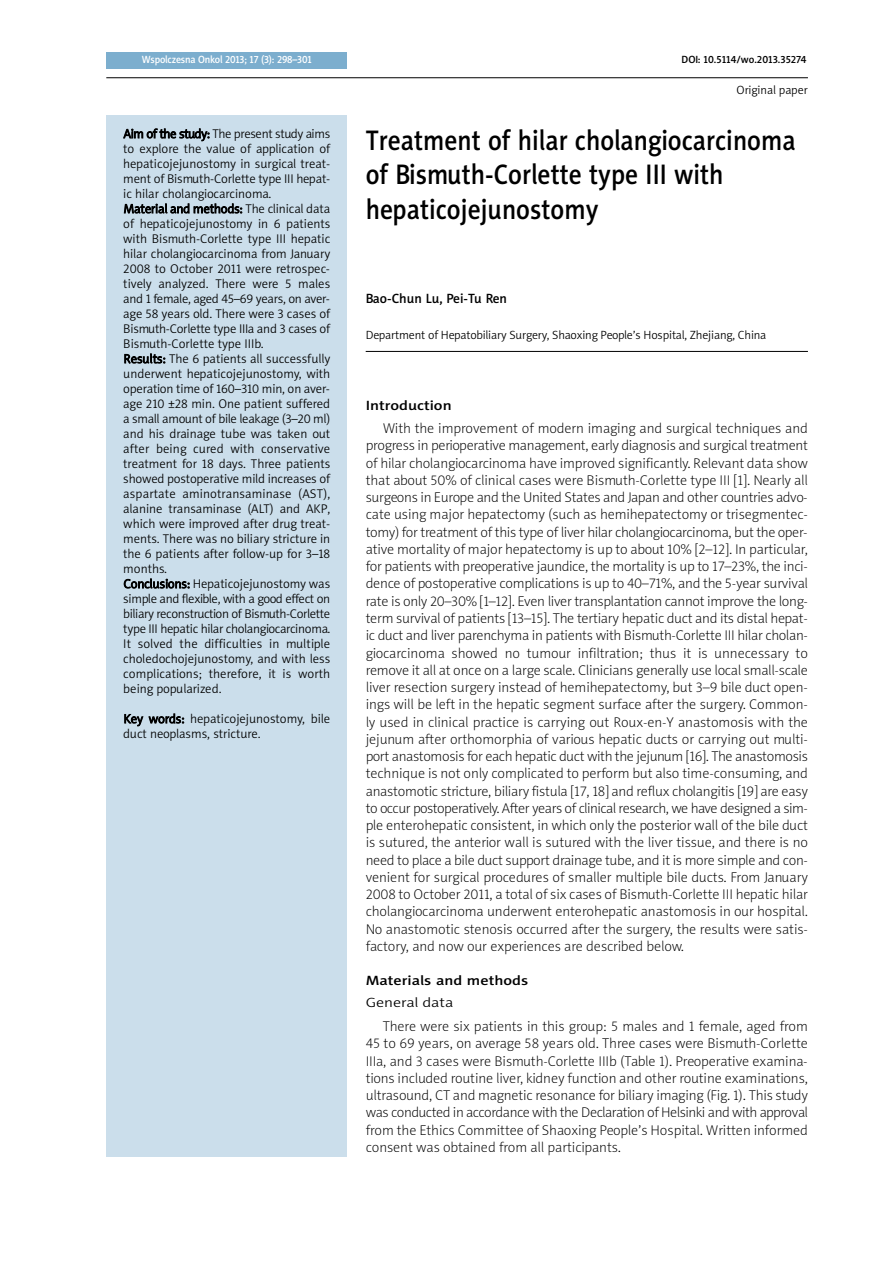
<style>
.page{position:relative;width:893px;height:1263px;background:#fff}
.page>*{position:absolute;margin:0;border:0;box-sizing:border-box;transform-origin:0 0}
.t1{font:28.5px/34.5px "Naomi Sans EFNPS Medium";color:#000;scale:.9 1}
.t2{font:14.25px/17.2px "Naomi Sans EFNPS Thin";color:#000;text-align:justify}
.t3{font:13.5px "Naomi Sans EFNPS Medium";color:#000;scale:1.2 1}
.t4{font:13.5px "Naomi Sans EFNPS Medium";color:#000}
.t5{font:13.5px "Naomi Sans EFNPS Light";color:#000;scale:1.2 1}
.t6{font:12.75px/15px "Naomi Sans EFNPS Light";color:#000}
.t7{font:12px "Naomi Sans EFNPS Light";letter-spacing:-.01em;color:#000}
.t8{font:10.5px "Naomi Sans EFNPS Medium";letter-spacing:-.015em;color:#fff;scale:.95 1}
.t9{font:10.5px "Naomi Sans EFNPS Medium";color:#000}
</style>
<div class="page">
<div style="left:106px;top:115px;width:241px;height:1042px;background:#cbdeeb"></div>
<div style="left:106px;top:52px;width:241px;height:16px;background:#7caece"></div>
<hr style="left:106px;top:77px;width:702px;height:1px;background:#000">
<hr style="left:366px;top:351px;width:442px;height:1px;background:#000">
<p class="t8" style="left:142px;top:55px;width:181px">Wspolczesna Onkol 2013; 17 (3): 298–301</p>
<p class="t6" style="left:123px;top:127px;width:208px">Aim of the study: The present study aims to explore the value of application of hepaticojejunostomy in surgical treat&shy;ment of Bismuth-Corlette type III hepat&shy;ic hilar cholangiocarcinoma.<br>Material and methods: The clinical data of hepaticojejunostomy in 6 patients with Bismuth-Corlette type III hepatic hilar cholangiocarcinoma from January 2008 to October 2011 were retrospec&shy;tively analyzed. There were 5 males and 1 female, aged 45–69 years, on aver&shy;age 58 years old. There were 3 cases of Bismuth-Corlette type IIIa and 3 cases of Bismuth-Corlette type IIIb.<br>Results: The 6 patients all successfully underwent hepaticojejunostomy, with operation time of 160–310 min, on aver&shy;age 210 ±28 min. One patient suffered a small amount of bile leakage (3–20 ml) and his drainage tube was taken out after being cured with conservative treatment for 18 days. Three patients showed postoperative mild increases of aspartate aminotransaminase (AST), alanine transaminase (ALT) and AKP, which were improved after drug treat&shy;ments. There was no biliary stricture in the 6 patients after follow-up for 3–18 months.<br>Conclusions: Hepaticojejunostomy was simple and flexible, with a good effect on biliary reconstruction of Bismuth-Corlette type III hepatic hilar cholangiocarcinoma.<br>It solved the difficulties in multiple choledochojejunostomy, and with less complications; therefore, it is worth being popularized.</p>
<p class="t6" style="left:123px;top:712px;width:208px">Key words: hepaticojejunostomy, bile duct neoplasms, stricture.</p>
<p class="t9" style="left:682px;top:55px;width:126px">DOI: 10.5114/wo.2013.35274</p>
<p class="t7" style="left:736px;top:85px;width:73px">Original paper</p>
<h1 class="t1" style="left:366px;top:125px;width:479px">Treatment of hilar cholangiocarcinoma of Bismuth-Corlette type III with hepaticojejunostomy</h1>
<p class="t4" style="left:366px;top:293px;width:143px">Bao-Chun Lu, Pei-Tu Ren</p>
<p class="t7" style="left:366px;top:331px;width:402px">Department of Hepatobiliary Surgery, Shaoxing People’s Hospital, Zhejiang, China</p>
<p class="t3" style="left:366px;top:400px;width:73px">Introduction</p>
<p class="t2" style="left:366px;top:421px;width:444px;text-indent:17px">With the improvement of modern imaging and surgical techniques and progress in perioperative management, early diagnosis and surgical treatment of hilar cholangiocarcinoma have improved significantly. Relevant data show that about 50% of clinical cases were Bismuth-Corlette type III [1]. Nearly all surgeons in Europe and the United States and Japan and other countries advo&shy;cate using major hepatectomy (such as hemihepatectomy or trisegmentec&shy;tomy) for treatment of this type of liver hilar cholangiocarcinoma, but the oper&shy;ative mortality of major hepatectomy is up to about 10% [2–12]. In particular, for patients with preoperative jaundice, the mortality is up to 17–23%, the inci&shy;dence of postoperative complications is up to 40–71%, and the 5-year survival rate is only 20–30% [1–12]. Even liver transplantation cannot improve the long&shy;term survival of patients [13–15]. The tertiary hepatic duct and its distal hepat&shy;ic duct and liver parenchyma in patients with Bismuth-Corlette III hilar cholan&shy;giocarcinoma showed no tumour infiltration; thus it is unnecessary to remove it all at once on a large scale. Clinicians generally use local small-scale liver resection surgery instead of hemihepatectomy, but 3–9 bile duct open&shy;ings will be left in the hepatic segment surface after the surgery. Common&shy;ly used in clinical practice is carrying out Roux-en-Y anastomosis with the jejunum after orthomorphia of various hepatic ducts or carrying out multi&shy;port anastomosis for each hepatic duct with the jejunum [16]. The anastomosis technique is not only complicated to perform but also time-consuming, and anastomotic stricture, biliary fistula [17, 18] and reflux cholangitis [19] are easy to occur postoperatively. After years of clinical research, we have designed a sim&shy;ple enterohepatic consistent, in which only the posterior wall of the bile duct is sutured, the anterior wall is sutured with the liver tissue, and there is no need to place a bile duct support drainage tube, and it is more simple and con&shy;venient for surgical procedures of smaller multiple bile ducts. From January 2008 to October 2011, a total of six cases of Bismuth-Corlette III hepatic hilar cholangiocarcinoma underwent enterohepatic anastomosis in our hospital.<br>No anastomotic stenosis occurred after the surgery, the results were satis&shy;factory, and now our experiences are described below.</p>
<p class="t3" style="left:366px;top:975px;width:137px">Materials and methods</p>
<p class="t5" style="left:366px;top:997px;width:74px">General data</p>
<p class="t2" style="left:366px;top:1019px;width:444px;text-indent:17px">There were six patients in this group: 5 males and 1 female, aged from 45 to 69 years, on average 58 years old. Three cases were Bismuth-Corlette IIIa, and 3 cases were Bismuth-Corlette IIIb (Table 1). Preoperative examina&shy;tions included routine liver, kidney function and other routine examinations, ultrasound, CT and magnetic resonance for biliary imaging (Fig. 1). This study was conducted in accordance with the Declaration of Helsinki and with approval from the Ethics Committee of Shaoxing People’s Hospital. Written informed consent was obtained from all participants.</p>
</div>
